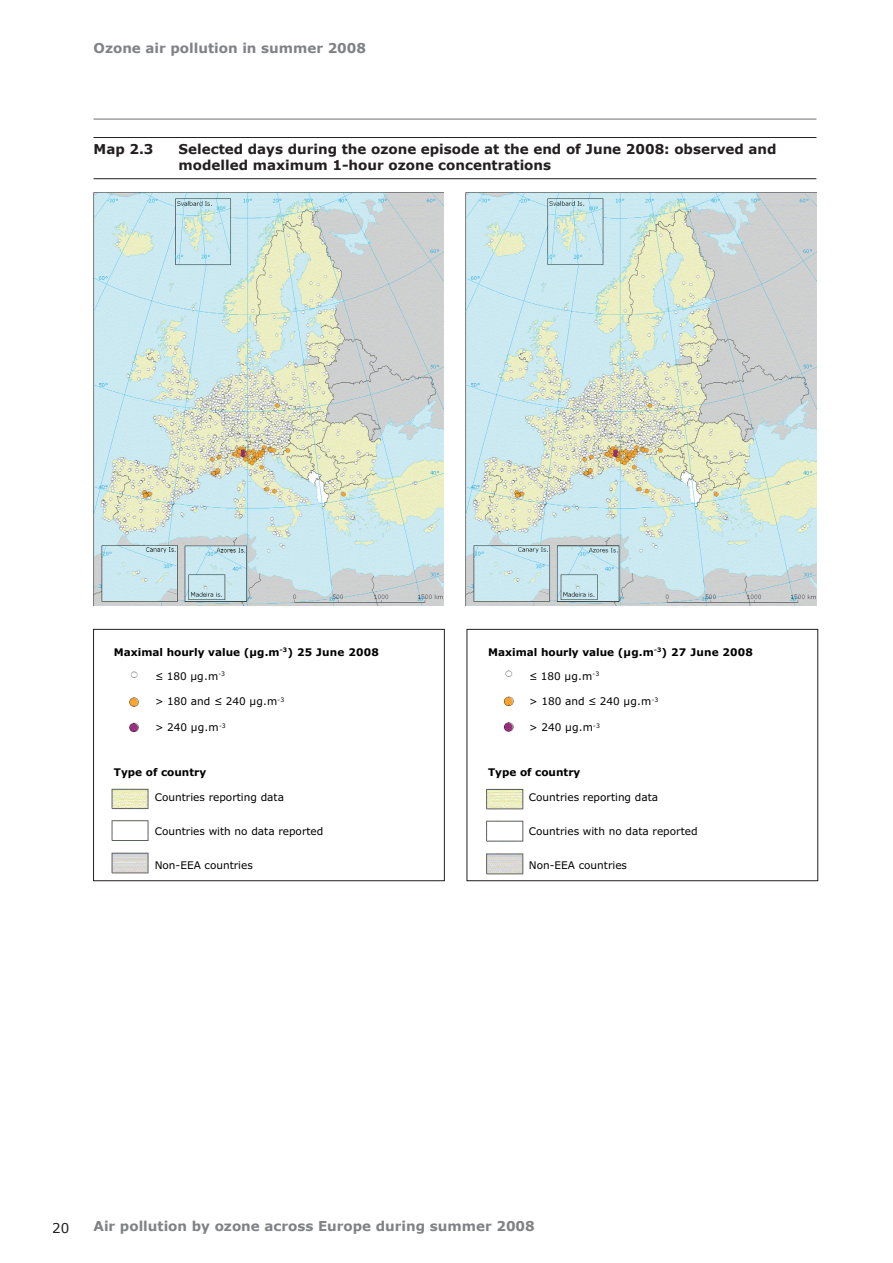
<style>
.page{position:relative;width:893px;height:1263px;background:#fff}
.page>*{position:absolute;margin:0;border:0;box-sizing:border-box;transform-origin:0 0}
.t1{font:700 13.5px/16.5px "Verdana";color:#231f20}
.t2{font:700 13.5px "Verdana";color:#808285}
.t3{font:13.5px "Verdana";color:#231f20}
.t4{font:10.5px "Verdana";color:#000}
.t5{font:700 10.5px "Verdana";color:#000}
</style>
<div class="page">
<hr style="left:94px;top:119px;width:722px;height:1px;background:#6c6d70">
<hr style="left:94px;top:137px;width:722px;height:1px;background:#231f20">
<hr style="left:94px;top:178px;width:722px;height:1px;background:#231f20">
<img style="left:466px;top:192px;width:350px;height:414px">
<img style="left:94px;top:192px;width:350px;height:413px">
<img style="left:111px;top:671px;width:38px;height:203px">
<div style="left:38px;top:743px;width:203px;height:28px;background:#fff"></div>
<div style="left:93px;top:629px;width:352px;height:252px;border:1px solid #231f20"></div>
<img style="left:486px;top:670px;width:38px;height:205px">
<div style="left:536px;top:782px;width:239px;height:102px;background:#fff;border:2px solid #fff"></div>
<div style="left:480px;top:747px;width:131px;height:28px;background:#fff"></div>
<div style="left:467px;top:629px;width:351px;height:252px;border:1px solid #231f20"></div>
<p class="t2" style="left:94px;top:40px;width:274px">Ozone air pollution in summer 2008</p>
<p class="t1" style="left:94px;top:140px;width:61px">Map 2.3</p>
<p class="t1" style="left:179px;top:140px;width:599px">Selected days during the ozone episode at the end of June 2008: observed and modelled maximum 1-hour ozone concentrations</p>
<p class="t5" style="left:114px;top:645px;width:266px">Maximal hourly value (µg.m<sup>-3</sup>) 25 June 2008</p>
<p class="t4" style="left:155px;top:669px;width:72px">≤ 180 µg.m<sup>-3</sup></p>
<p class="t4" style="left:155px;top:695px;width:131px">&gt; 180 and ≤ 240 µg.m<sup>-3</sup></p>
<p class="t4" style="left:155px;top:721px;width:72px">&gt; 240 µg.m<sup>-3</sup></p>
<p class="t5" style="left:114px;top:765px;width:94px">Type of country</p>
<p class="t4" style="left:155px;top:790px;width:131px">Countries reporting data</p>
<p class="t4" style="left:155px;top:825px;width:170px">Countries with no data reported</p>
<p class="t4" style="left:155px;top:859px;width:100px">Non-EEA countries</p>
<p class="t5" style="left:488px;top:645px;width:266px">Maximal hourly value (µg.m<sup>-3</sup>) 27 June 2008</p>
<p class="t4" style="left:529px;top:669px;width:72px">≤ 180 µg.m<sup>-3</sup></p>
<p class="t4" style="left:529px;top:695px;width:131px">&gt; 180 and ≤ 240 µg.m<sup>-3</sup></p>
<p class="t4" style="left:529px;top:721px;width:72px">&gt; 240 µg.m<sup>-3</sup></p>
<p class="t5" style="left:488px;top:765px;width:94px">Type of country</p>
<p class="t4" style="left:529px;top:790px;width:131px">Countries reporting data</p>
<p class="t4" style="left:529px;top:825px;width:170px">Countries with no data reported</p>
<p class="t4" style="left:529px;top:859px;width:100px">Non-EEA countries</p>
<p class="t3" style="left:52px;top:1219px;width:19px">20</p>
<p class="t2" style="left:94px;top:1218px;width:443px">Air pollution by ozone across Europe during summer 2008</p>
</div>
